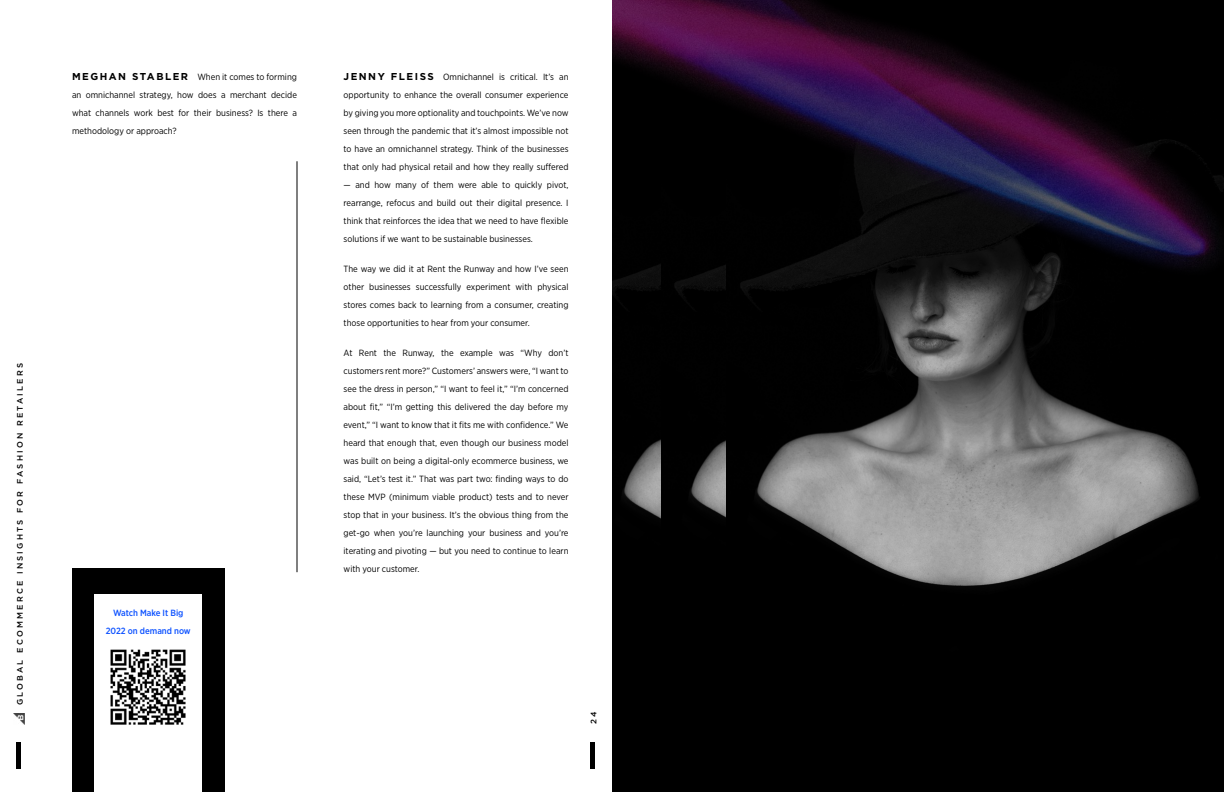
<style>
.page{position:relative;width:1224px;height:792px;background:#fff}
.page>*{position:absolute;margin:0;border:0;box-sizing:border-box;transform-origin:0 0}
.t1{font:700 10px "Gotham";letter-spacing:.15em;color:#000}
.t2{font:9px/18px "Gotham Narrow";color:#000;text-align:justify}
.t3{font:500 9px/18px "Gotham Narrow";color:#0d52ff;text-align:center}
.t4{font:500 8px "Gotham";letter-spacing:.275em;color:#000}
</style>
<div class="page">
<img style="left:612px;top:294px;width:49px;height:498px">
<div style="left:661px;top:294px;width:66px;height:498px;background:#000"></div>
<hr style="left:296px;top:161px;width:2px;height:411px;background:#000">
<div style="left:72px;top:568px;width:153px;height:224px;background:#000"></div>
<div style="left:95px;top:594px;width:107px;height:198px;background:#fff"></div>
<img style="left:727px;top:294px;width:497px;height:498px">
<img style="left:612px;top:0;width:612px;height:294px">
<img style="left:110px;top:649px;width:76px;height:76px">
<div style="left:16px;top:742px;width:5px;height:27px;background:#000"></div>
<svg style="left:14px;top:714px;width:10px;height:10px"></svg>
<div style="left:590px;top:742px;width:5px;height:27px;background:#000"></div>
<p class="t4" style="left:15px;top:705px;width:344px;rotate:-90deg">GLOBAL ECOMMERCE INSIGHTS FOR FASHION RETAILERS</p>
<p class="t1" style="left:72px;top:70px;width:118px">MEGHAN STABLER</p>
<p class="t2" style="left:344px;top:68px;width:227px;text-indent:100px">Omnichannel is critical. It’s an opportunity to enhance the overall consumer experience by giving you more optionality and touchpoints. We’ve now seen through the pandemic that it’s almost impossible not to have an omnichannel strategy. Think of the businesses that only had physical retail and how they really suffered</p>
<p class="t2" style="left:344px;top:176px;width:227px">— and how many of them were able to quickly pivot, rearrange, refocus and build out their digital presence. I think that reinforces the idea that we need to have flexible solutions if we want to be sustainable businesses.</p>
<p class="t2" style="left:344px;top:260px;width:227px">The way we did it at Rent the Runway and how I’ve seen other businesses successfully experiment with physical stores comes back to learning from a consumer, creating those opportunities to hear from your consumer.</p>
<p class="t2" style="left:344px;top:344px;width:227px">At Rent the Runway, the example was “Why don’t customers rent more?” Customers’ answers were, “I want to see the dress in person,” “I want to feel it,” “I’m concerned about fit,” “I’m getting this delivered the day before my event,” “I want to know that it fits me with confidence.” We heard that enough that, even though our business model was built on being a digital-only ecommerce business, we said, “Let’s test it.” That was part two: finding ways to do these MVP (minimum viable product) tests and to never stop that in your business. It’s the obvious thing from the get-go when you’re launching your business and you’re iterating and pivoting — but you need to continue to learn with your customer.</p>
<p class="t1" style="left:344px;top:70px;width:92px">JENNY FLEISS</p>
<p class="t2" style="left:72px;top:68px;width:226px;text-indent:125px">When it comes to forming an omnichannel strategy, how does a merchant decide what channels work best for their business? Is there a methodology or approach?</p>
<p class="t3" style="left:106px;top:604px;width:86px">Watch Make It Big<br>2022 on demand now</p>
<p class="t4" style="left:588px;top:724px;width:14px;rotate:-90deg">2 4</p>
</div>
